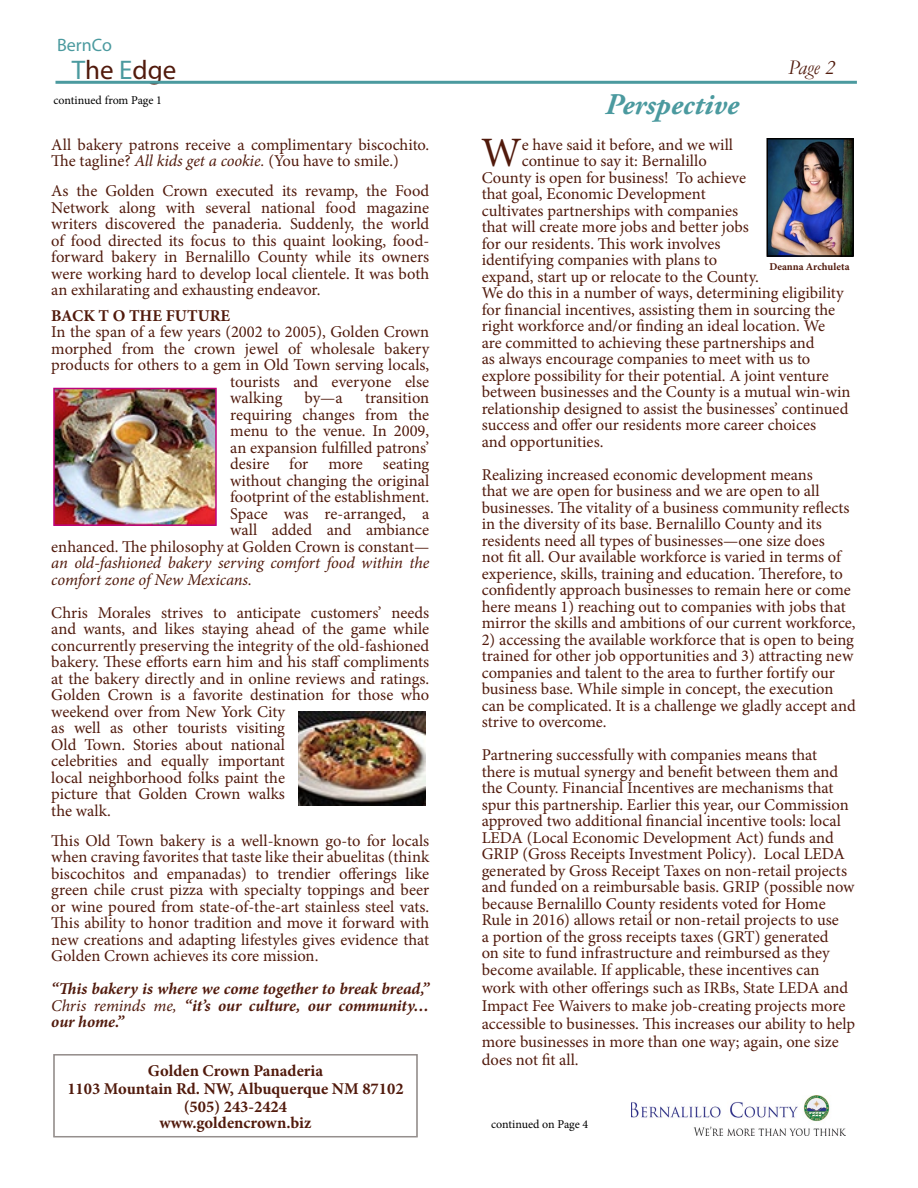
<style>
.page{position:relative;width:918px;height:1188px;background:#fff}
.page>*{position:absolute;margin:0;border:0;box-sizing:border-box;transform-origin:0 0}
.t1{font:41.85px "Minion Pro";color:#511a0c}
.t2{font:italic 700 30px "Adobe Garamond Pro";color:#4b9a9f}
.t3{font:27px "Myriad Pro";color:#511a0c}
.t4{font:italic 21px "Garamond";color:#511a0c}
.t5{font:18px "Myriad Pro";color:#4b9a9f}
.t6{font:16.5px/16.5px "Minion Pro";color:#511a0c}
.t7{font:700 16.5px/18px "Minion Pro";color:#511a0c;text-align:center}
.t8{font:italic 700 16.5px/16.5px "Minion Pro";letter-spacing:-.005em;color:#511a0c;text-align:justify}
.t9{font:italic 16.5px/16.5px "Minion Pro";letter-spacing:-.005em;color:#511a0c}
.t10{font:12px "Minion Pro";letter-spacing:-.005em;color:#000}
.t11{font:700 10.5px "Minion Pro";color:#511a0c}
.s1{color:#4b9a9f}
.s2{font-style:italic}
.s3{font-weight:400}
</style>
<div class="page">
<img style="left:631px;top:1096px;width:215px;height:40px">
<svg style="left:53px;top:1054px;width:364px;height:83px"></svg>
<div style="left:54px;top:1055px;width:363px;height:82px;border:1px solid #958e8c"></div>
<img style="left:769px;top:141px;width:82px;height:113px">
<div style="left:766px;top:138px;width:88px;height:119px;border:2px solid #000"></div>
<img style="left:298px;top:711px;width:128px;height:95px">
<img style="left:56px;top:391px;width:158px;height:132px">
<div style="left:53px;top:388px;width:164px;height:138px;border:2px solid #bd037c"></div>
<hr style="left:56px;top:81px;width:801px;height:3px;background:#4b9a9f">
<p class="t5" style="left:57px;top:34px;width:56px">BernCo</p>
<h3 class="t3" style="left:72px;top:53px;width:106px"><span class="s1">T</span>he <span class="s1">E</span>dge</h3>
<p class="t10" style="left:53px;top:92px;width:110px">continued from Page 1</p>
<p class="t6" style="left:51px;top:136px;width:378px">All bakery patrons receive a complimentary biscochito.<br>The tagline? <span class="s2">All kids get a cookie.</span> (You have to smile.)</p>
<p class="t6" style="left:51px;top:183px;width:380px;text-align:justify">As the Golden Crown executed its revamp, the Food Network along with several national food magazine writers discovered the panaderia. Suddenly, the world of food directed its focus to this quaint looking, food&shy;forward bakery in Bernalillo County while its owners were working hard to develop local clientele. It was both an exhilarating and exhausting endeavor.</p>
<p class="t7" style="left:51px;top:306px;width:180px">BACK T O THE FUTURE</p>
<p class="t6" style="left:51px;top:324px;width:380px">In the span of a few years (2002 to 2005), Golden Crown</p>
<p class="t6" style="left:51px;top:340px;width:380px">morphed from the crown jewel of wholesale bakery</p>
<p class="t6" style="left:51px;top:357px;width:379px">products for others to a gem in Old Town serving locals,</p>
<p class="t6" style="left:230px;top:373px;width:201px">tourists and everyone else</p>
<p class="t6" style="left:230px;top:390px;width:54px">walking</p>
<p class="t6" style="left:305px;top:390px;width:40px">by—a</p>
<p class="t6" style="left:51px;top:390px;width:379px;text-align:right">transition<br>requiring changes from the<br>menu to the venue. In 2009,<br>an expansion fulfilled patrons’<br>desire for more seating<br>without changing the original<br>footprint of the establishment.<br>Space was re-arranged, a<br>wall added and ambiance<br>enhanced. The philosophy at Golden Crown is constant—</p>
<p class="t9" style="left:51px;top:555px;width:380px">an old-fashioned bakery serving comfort food within the comfort zone of New Mexicans.</p>
<p class="t6" style="left:51px;top:604px;width:380px">Chris Morales strives to anticipate customers’ needs and wants, and likes staying ahead of the game while concurrently preserving the integrity of the old-fashioned bakery. These efforts earn him and his staff compliments at the bakery directly and in online reviews and ratings.<br>Golden Crown is a favorite destination for those who weekend over from New York City<br>as well as other tourists visiting<br>Old Town. Stories about national<br>celebrities and equally important<br>local neighborhood folks paint the<br>picture that Golden Crown walks<br>the walk.</p>
<p class="t6" style="left:51px;top:832px;width:380px;text-align:justify">This Old Town bakery is a well-known go-to for locals when craving favorites that taste like their abuelitas (think biscochitos and empanadas) to trendier offerings like green chile crust pizza with specialty toppings and beer or wine poured from state-of-the-art stainless steel vats.<br>This ability to honor tradition and move it forward with new creations and adapting lifestyles gives evidence that Golden Crown achieves its core mission.</p>
<p class="t8" style="left:51px;top:980px;width:380px">“This bakery is where we come together to break bread,” <span class="s3">Chris reminds me,</span> “it’s our culture, our community… our home.”</p>
<p class="t7" style="left:67px;top:1061px;width:338px">Golden Crown Panaderia<br>1103 Mountain Rd. NW, Albuquerque NM 87102 (505) 243-2424</p>
<p class="t7" style="left:159px;top:1114px;width:154px">www.goldencrown.biz</p>
<h2 class="t2" style="left:605px;top:87px;width:135px">Perspective</h2>
<p class="t4" style="left:788px;top:53px;width:48px">Page 2</p>
<h1 class="t1" style="left:481px;top:125px;width:42px">W</h1>
<p class="t6" style="left:522px;top:136px;width:213px">e have said it before, and we will</p>
<p class="t6" style="left:522px;top:153px;width:187px">continue to say it: Bernalillo</p>
<p class="t6" style="left:482px;top:169px;width:266px">County is open for business! To achieve</p>
<p class="t6" style="left:482px;top:186px;width:225px">that goal, Economic Development</p>
<p class="t6" style="left:482px;top:202px;width:258px">cultivates partnerships with companies</p>
<p class="t6" style="left:482px;top:219px;width:269px">that will create more jobs and better jobs</p>
<p class="t6" style="left:482px;top:235px;width:240px">for our residents. This work involves</p>
<p class="t6" style="left:482px;top:252px;width:237px">identifying companies with plans to</p>
<p class="t6" style="left:482px;top:268px;width:277px">expand, start up or relocate to the County.</p>
<p class="t6" style="left:482px;top:285px;width:363px">We do this in a number of ways, determining eligibility</p>
<p class="t6" style="left:482px;top:301px;width:355px">for financial incentives, assisting them in sourcing the</p>
<p class="t6" style="left:482px;top:318px;width:345px">right workforce and/or finding an ideal location. We</p>
<p class="t6" style="left:482px;top:334px;width:334px">are committed to achieving these partnerships and</p>
<p class="t6" style="left:482px;top:351px;width:330px">as always encourage companies to meet with us to</p>
<p class="t6" style="left:482px;top:367px;width:349px">explore possibility for their potential. A joint venture</p>
<p class="t6" style="left:482px;top:384px;width:370px">between businesses and the County is a mutual win-win</p>
<p class="t6" style="left:482px;top:400px;width:368px">relationship designed to assist the businesses’ continued</p>
<p class="t6" style="left:482px;top:417px;width:336px">success and offer our residents more career choices</p>
<p class="t6" style="left:482px;top:433px;width:121px">and opportunities.</p>
<p class="t6" style="left:482px;top:466px;width:375px">Realizing increased economic development means<br>that we are open for business and we are open to all businesses. The vitality of a business community reflects in the diversity of its base. Bernalillo County and its residents need all types of businesses—one size does<br>not fit all. Our available workforce is varied in terms of experience, skills, training and education. Therefore, to confidently approach businesses to remain here or come here means 1) reaching out to companies with jobs that mirror the skills and ambitions of our current workforce,</p>
<p class="t6" style="left:482px;top:631px;width:376px">2) accessing the available workforce that is open to being trained for other job opportunities and 3) attracting new companies and talent to the area to further fortify our business base. While simple in concept, the execution can be complicated. It is a challenge we gladly accept and strive to overcome.</p>
<p class="t6" style="left:482px;top:747px;width:374px">Partnering successfully with companies means that there is mutual synergy and benefit between them and the County. Financial Incentives are mechanisms that spur this partnership. Earlier this year, our Commission approved two additional financial incentive tools: local LEDA (Local Economic Development Act) funds and GRIP (Gross Receipts Investment Policy). Local LEDA generated by Gross Receipt Taxes on non-retail projects and funded on a reimbursable basis. GRIP (possible now because Bernalillo County residents voted for Home Rule in 2016) allows retail or non-retail projects to use<br>a portion of the gross receipts taxes (GRT) generated<br>on site to fund infrastructure and reimbursed as they become available. If applicable, these incentives can</p>
<p class="t6" style="left:482px;top:979px;width:375px;line-height:18px">work with other offerings such as IRBs, State LEDA and Impact Fee Waivers to make job-creating projects more accessible to businesses. This increases our ability to help more businesses in more than one way; again, one size does not fit all.</p>
<p class="t11" style="left:769px;top:259px;width:82px">Deanna Archuleta</p>
<p class="t10" style="left:491px;top:1116px;width:99px">continued on Page 4</p>
</div>
